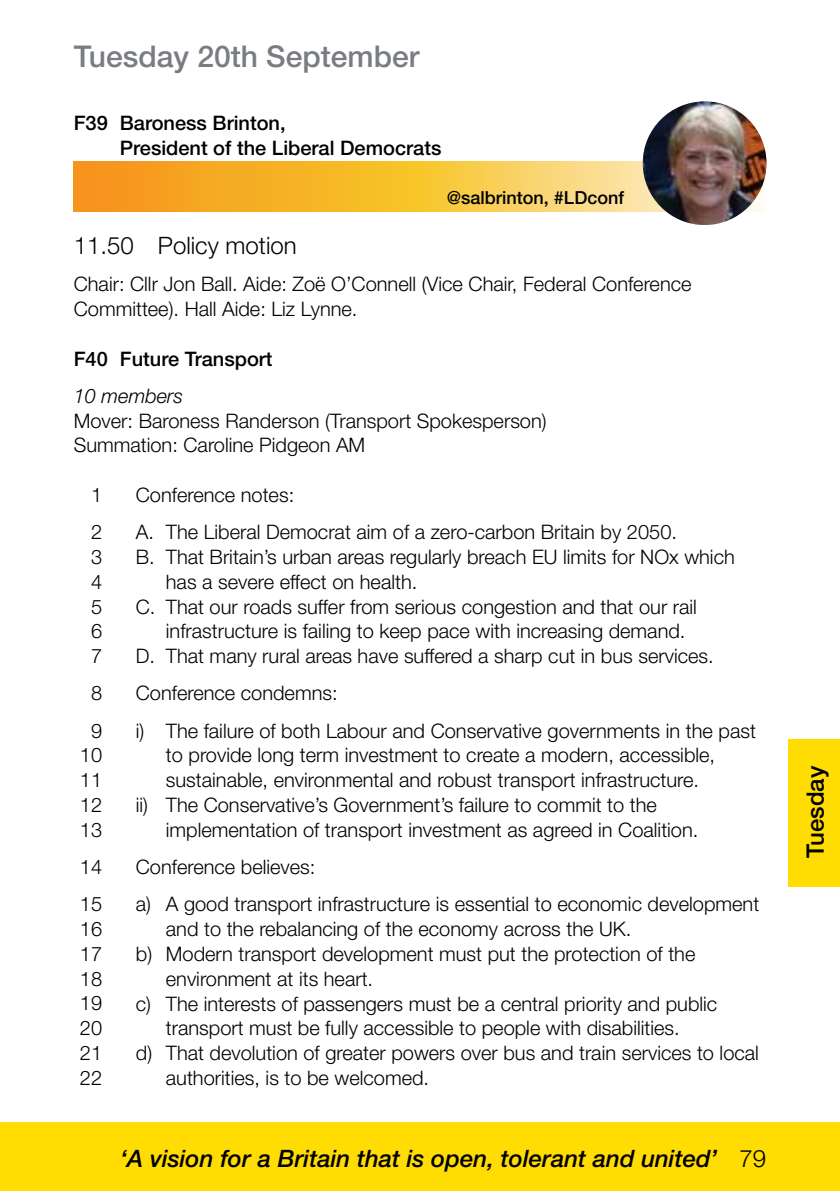
<style>
.page{position:relative;width:840px;height:1191px;background:#fff}
.page>*{position:absolute;margin:0;border:0;box-sizing:border-box;transform-origin:0 0}
.t1{font:500 30px "Helvetica Neue LT Std";color:#797d82}
.t2{font:italic 500 24px "Helvetica Neue LT Std";color:#000}
.t3{font:300 24px "Helvetica Neue LT Std";color:#000}
.t4{font:500 24px "Helvetica Neue LT Std";color:#000}
.t5{font:300 20px/24.8px "Helvetica Neue LT Std";color:#000}
.t6{font:500 20px/24.8px "Helvetica Neue LT Std";color:#000}
.t7{font:italic 300 20px "Helvetica Neue LT Std";color:#000}
.t8{font:500 18px "Helvetica Neue LT Std";color:#000}
.s1{font-weight:300;font-style:normal}
</style>
<div class="page">
<svg style="left:73px;top:162px;width:692px;height:50px"></svg>
<div style="left:0;top:1123px;width:839px;height:68px;background:#ffdc02"></div>
<img style="left:642px;top:101px;width:124px;height:124px;border-radius:62px">
<div style="left:788px;top:739px;width:51px;height:147px;background:#ffdc02"></div>
<h1 class="t1" style="left:74px;top:38px;width:347px">Tuesday 20th September</h1>
<p class="t6" style="left:120px;top:110px;width:323px;text-indent:-46px">F39 Baroness Brinton,<br>President of the Liberal Democrats</p>
<p class="t8" style="left:446px;top:187px;width:179px">@salbrinton, #LDconf</p>
<p class="t3" style="left:74px;top:231px;width:224px">11.50 Policy motion</p>
<p class="t5" style="left:74px;top:271px;width:619px">Chair: Cllr Jon Ball. Aide: Zoë O’Connell (Vice Chair, Federal Conference<br>Committee). Hall Aide: Liz Lynne.</p>
<p class="t6" style="left:74px;top:346px;width:200px">F40 Future Transport</p>
<p class="t7" style="left:74px;top:384px;width:111px">10 members</p>
<p class="t5" style="left:74px;top:407px;width:474px">Mover: Baroness Randerson (Transport Spokesperson)<br>Summation: Caroline Pidgeon AM</p>
<p class="t5" style="left:136px;top:476px;width:542px;line-height:37.2px">Conference notes:<br>A. The Liberal Democrat aim of a zero-carbon Britain by 2050.</p>
<p class="t5" style="left:136px;top:544px;width:600px">B. That Britain’s urban areas regularly breach EU limits for NOx which</p>
<p class="t5" style="left:166px;top:569px;width:253px">has a severe effect on health.</p>
<p class="t5" style="left:136px;top:593px;width:562px">C. That our roads suffer from serious congestion and that our rail</p>
<p class="t5" style="left:166px;top:618px;width:521px">infrastructure is failing to keep pace with increasing demand.</p>
<p class="t5" style="left:136px;top:643px;width:579px">D. That many rural areas have suffered a sharp cut in bus services.</p>
<p class="t5" style="left:136px;top:674px;width:621px;line-height:37.2px">Conference condemns:<br>i) The failure of both Labour and Conservative governments in the past</p>
<p class="t5" style="left:166px;top:742px;width:550px">to provide long term investment to create a modern, accessible,</p>
<p class="t5" style="left:166px;top:767px;width:534px">sustainable, environmental and robust transport infrastructure.</p>
<p class="t5" style="left:136px;top:792px;width:522px">ii) The Conservative’s Government’s failure to commit to the</p>
<p class="t5" style="left:166px;top:817px;width:533px">implementation of transport investment as agreed in Coalition.</p>
<p class="t5" style="left:136px;top:848px;width:624px;line-height:37.2px">Conference believes:<br>a) A good transport infrastructure is essential to economic development</p>
<p class="t5" style="left:166px;top:916px;width:466px">and to the rebalancing of the economy across the UK.</p>
<p class="t5" style="left:136px;top:941px;width:560px">b) Modern transport development must put the protection of the</p>
<p class="t5" style="left:166px;top:965px;width:209px">environment at its heart.</p>
<p class="t5" style="left:136px;top:990px;width:582px">c) The interests of passengers must be a central priority and public</p>
<p class="t5" style="left:166px;top:1015px;width:515px">transport must be fully accessible to people with disabilities.</p>
<p class="t5" style="left:136px;top:1040px;width:624px">d) That devolution of greater powers over bus and train services to local</p>
<p class="t5" style="left:166px;top:1065px;width:265px">authorities, is to be welcomed.</p>
<p class="t5" style="left:91px;top:476px;width:13px;line-height:37.2px">1<br>2</p>
<p class="t5" style="left:91px;top:544px;width:13px;text-align:justify">3<br>4<br>5<br>6<br>7</p>
<p class="t5" style="left:91px;top:674px;width:13px;line-height:37.2px">8<br>9</p>
<p class="t5" style="left:80px;top:742px;width:24px;text-align:justify">10<br>11<br>12<br>13</p>
<p class="t5" style="left:80px;top:848px;width:24px;line-height:37.2px">14<br>15</p>
<p class="t5" style="left:80px;top:916px;width:24px;text-align:justify">16<br>17<br>18<br>19<br>20<br>21<br>22</p>
<p class="t2" style="left:120px;top:1144px;width:647px">‘A vision for a Britain that is open, tolerant and united’ <span class="s1">79</span></p>
<p class="t4" style="left:800px;top:858px;width:94px;rotate:-90deg">Tuesday</p>
</div>
